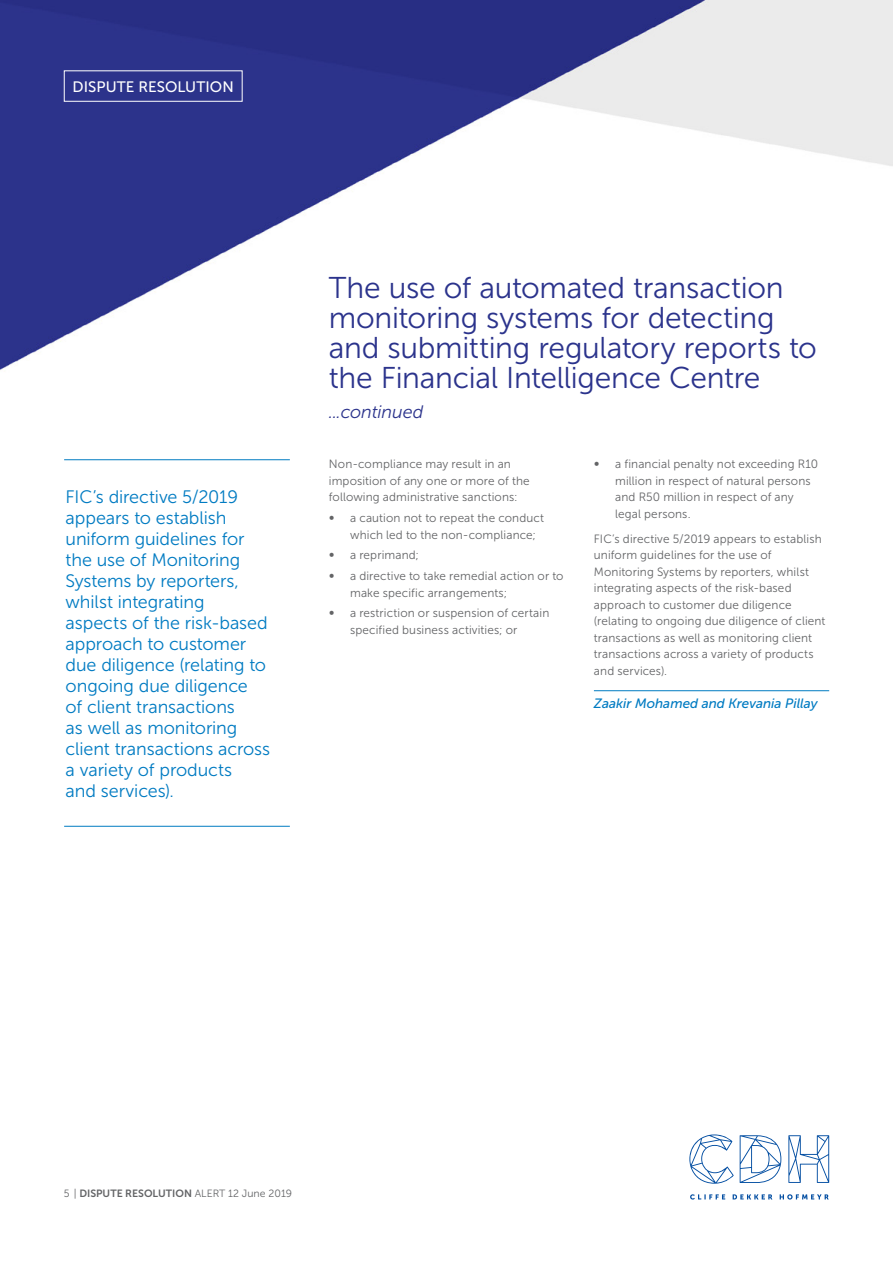
<style>
.page{position:relative;width:893px;height:1263px;background:#fff}
.page>*{position:absolute;margin:0;border:0;box-sizing:border-box;transform-origin:0 0}
.t1{font:30px/30px "Museo Sans 300";letter-spacing:-.01em;color:#2b338c}
.t2{font:18px/21px "Museo Sans 300";letter-spacing:-.005em;color:#007bc2}
.t3{font:italic 18px "Museo Sans 300";letter-spacing:-.005em;color:#2b338c}
.t4{font:15.15px "Museo Sans 500";letter-spacing:.005em;color:#fff}
.t5{font:italic 13.5px "Museo Sans 500";color:#007bc2}
.t6{font:12px/16.5px "Museo Sans 300";letter-spacing:.01em;color:#636466}
.t7{font:10.5px "Museo Sans 300";color:#636466}
.s1{font-family:"Museo Sans 700"}
</style>
<div class="page">
<img style="left:1px;top:1px;width:891px;height:1199px">
<hr style="left:594px;top:690px;width:235px;height:1px;background:#007bc2">
<hr style="left:64px;top:459px;width:226px;height:1px;background:#007bc2">
<hr style="left:64px;top:826px;width:226px;height:1px;background:#007bc2">
<div style="left:64px;top:70px;width:179px;height:32px;border:1px solid #fff"></div>
<svg style="left:690px;top:1194px;width:139px;height:5px"></svg>
<svg style="left:689px;top:1134px;width:45px;height:50px"></svg>
<svg style="left:740px;top:1135px;width:41px;height:48px"></svg>
<svg style="left:788px;top:1135px;width:41px;height:48px"></svg>
<p class="t4" style="left:73px;top:78px;width:163px">DISPUTE RESOLUTION</p>
<p class="t2" style="left:66px;top:486px;width:206px">FIC’s directive 5/2019 appears to establish uniform guidelines for the use of Monitoring<br>Systems by reporters, whilst integrating aspects of the risk-based approach to customer due diligence (relating to ongoing due diligence<br>of client transactions<br>as well as monitoring client transactions across a variety of products<br>and services).</p>
<h1 class="t1" style="left:329px;top:273px;width:489px">The use of automated transaction monitoring systems for detecting and submitting regulatory reports to the Financial Intelligence Centre</h1>
<h2 class="t3" style="left:329px;top:402px;width:96px">...continued</h2>
<p class="t6" style="left:329px;top:456px;width:202px">Non-compliance may result in an imposition of any one or more of the following administrative sanctions:</p>
<p class="t6" style="left:329px;top:510px;width:7px">∞</p>
<p class="t6" style="left:350px;top:510px;width:196px">a caution not to repeat the conduct which led to the non-compliance;</p>
<p class="t6" style="left:329px;top:547px;width:7px">∞</p>
<p class="t6" style="left:350px;top:547px;width:70px">a reprimand;</p>
<p class="t6" style="left:329px;top:568px;width:7px">∞</p>
<p class="t6" style="left:350px;top:568px;width:215px">a directive to take remedial action or to make specific arrangements;</p>
<p class="t6" style="left:329px;top:605px;width:7px">∞</p>
<p class="t6" style="left:350px;top:605px;width:201px">a restriction or suspension of certain specified business activities; or</p>
<p class="t6" style="left:594px;top:456px;width:7px">∞</p>
<p class="t6" style="left:615px;top:456px;width:204px">a financial penalty not exceeding R10 million in respect of natural persons and R50 million in respect of any legal persons.</p>
<p class="t6" style="left:594px;top:531px;width:233px">FIC’s directive 5/2019 appears to establish uniform guidelines for the use of Monitoring Systems by reporters, whilst integrating aspects of the risk-based approach to customer due diligence (relating to ongoing due diligence of client transactions as well as monitoring client transactions across a variety of products and services).</p>
<p class="t5" style="left:594px;top:696px;width:225px">Zaakir Mohamed and Krevania Pillay</p>
<p class="t7" style="left:64px;top:1188px;width:230px">5 | <span class="s1">DISPUTE RESOLUTION</span> ALERT 12 June 2019</p>
</div>
